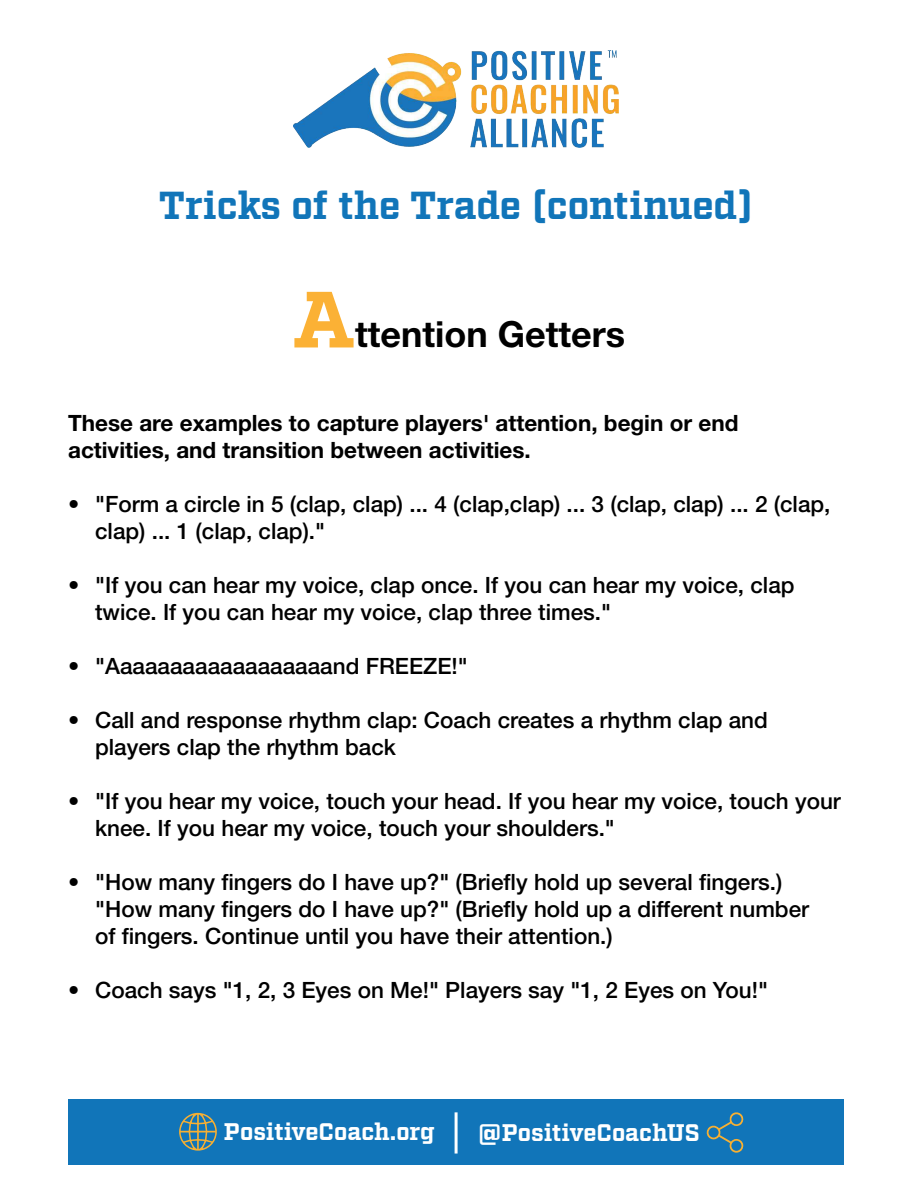
<style>
.page{position:relative;width:918px;height:1188px;background:#fff}
.page>*{position:absolute;margin:0;border:0;box-sizing:border-box;transform-origin:0 0}
.t1{font:700 39px "Factoria";letter-spacing:-.01em;color:#1175b9}
.t2{font:700 36px "Helvetica Neue LT Std";color:#000}
.t3{font:700 24px "Factoria";letter-spacing:-.005em;color:#fff}
.t4{font:500 22.5px/27px "Helvetica Neue LT Std";color:#000}
.t5{font:700 22.5px/27px "Helvetica Neue LT Std";color:#000}
.s1{font-family:"Factoria";font-size:79.5px;color:#fbb135}
</style>
<div class="page">
<div style="left:68px;top:1099px;width:776px;height:65px;background:#1175b9"></div>
<svg style="left:706px;top:1112px;width:38px;height:41px"></svg>
<svg style="left:179px;top:1113px;width:38px;height:38px"></svg>
<hr style="left:455px;top:1112px;width:3px;height:42px;background:#fff">
<img style="left:293px;top:51px;width:326px;height:96px">
<h1 class="t1" style="left:159px;top:189px;width:596px">Tricks of the Trade (continued)</h1>
<h2 class="t2" style="left:293px;top:321px;width:334px"><span class="s1">A</span>ttention Getters</h2>
<p class="t5" style="left:68px;top:411px;width:672px">These are examples to capture players' attention, begin or end activities, and transition between activities.</p>
<p class="t4" style="left:95px;top:492px;width:737px;text-indent:-27px">• "Form a circle in 5 (clap, clap) ... 4 (clap,clap) ... 3 (clap, clap) ... 2 (clap, clap) ... 1 (clap, clap)."</p>
<p class="t4" style="left:95px;top:573px;width:701px;text-indent:-27px">• "If you can hear my voice, clap once. If you can hear my voice, clap twice. If you can hear my voice, clap three times."</p>
<p class="t4" style="left:68px;top:654px;width:401px">• "Aaaaaaaaaaaaaaaaaand FREEZE!"</p>
<p class="t4" style="left:95px;top:708px;width:674px;text-indent:-27px">• Call and response rhythm clap: Coach creates a rhythm clap and players clap the rhythm back</p>
<p class="t4" style="left:95px;top:789px;width:747px;text-indent:-27px">• "If you hear my voice, touch your head. If you hear my voice, touch your knee. If you hear my voice, touch your shoulders."</p>
<p class="t4" style="left:95px;top:870px;width:716px;text-indent:-27px">• "How many fingers do I have up?" (Briefly hold up several fingers.) "How many fingers do I have up?" (Briefly hold up a different number of fingers. Continue until you have their attention.)</p>
<p class="t4" style="left:68px;top:978px;width:701px">• Coach says "1, 2, 3 Eyes on Me!" Players say "1, 2 Eyes on You!"</p>
<p class="t3" style="left:224px;top:1122px;width:212px">PositiveCoach.org</p>
<p class="t3" style="left:478px;top:1123px;width:223px">@PositiveCoachUS</p>
</div>
